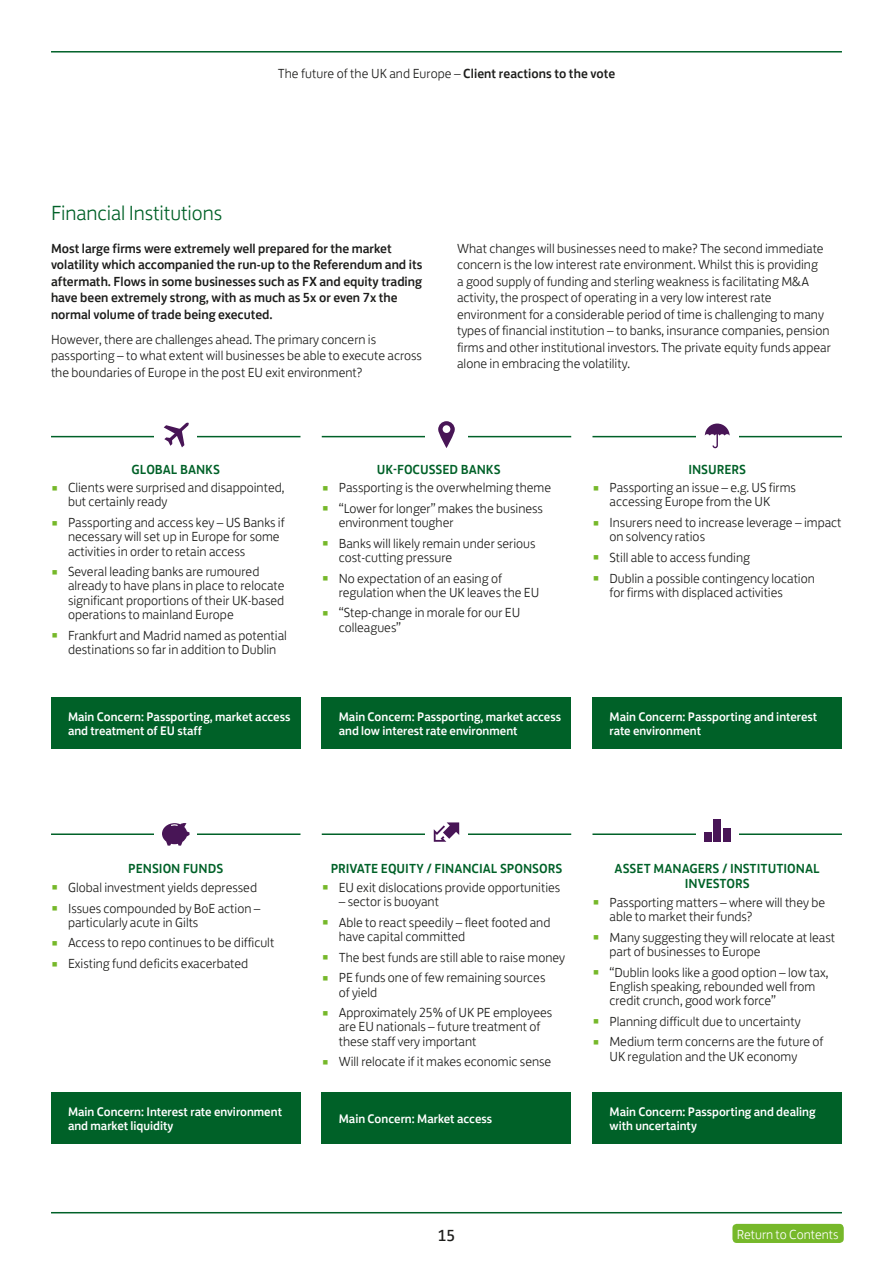
<style>
.page{position:relative;width:893px;height:1263px;background:#fff}
.page>*{position:absolute;margin:0;border:0;box-sizing:border-box;transform-origin:0 0}
.LBC_-_Title_Level_2{font:300 21px "Lloyds Bank Jack";letter-spacing:-.005em;color:#006128}
.LBC_-_Page_Numbers{font:16.5px "Lloyds Bank Jack";color:#1d1d1b}
.LBC_-_Body_Copy{font:300 13.5px/14.2px "Lloyds Bank Jack";color:#1d1d1b}
.LBC_-_Body_Copy-2{font:500 13.5px/16.5px "Lloyds Bank Jack";color:#1d1d1b}
.Page_14_15_-_Small_S{font:500 13.5px/15px "Lloyds Bank Jack";color:#006128;text-align:center}
.LBC_-_Page_Top_Title{font:300 13.5px "Lloyds Bank Jack";letter-spacing:.005em;color:#1d1d1b}
.t1{font:300 13.5px "Lloyds Bank Jack";color:#fff}
.Page_14_15_-_Main_co{font:500 12.75px/14.2px "Lloyds Bank Jack";color:#fff}
.s1{font-weight:500}
.s2{font-size:20.25px;color:#76b82a}
</style>
<div class="page">
<hr style="left:51px;top:51px;width:791px;height:2px;background:#006128">
<hr style="left:51px;top:1212px;width:791px;height:1px;background:#006128">
<hr style="left:51px;top:436px;width:249px;height:1px;background:#006128">
<hr style="left:51px;top:833px;width:249px;height:2px;background:#006128">
<hr style="left:322px;top:436px;width:249px;height:1px;background:#006128">
<hr style="left:322px;top:833px;width:249px;height:2px;background:#006128">
<hr style="left:592px;top:436px;width:250px;height:1px;background:#006128">
<hr style="left:592px;top:833px;width:250px;height:2px;background:#006128">
<div style="left:51px;top:697px;width:249px;height:51px;background:#006128"></div>
<div style="left:322px;top:697px;width:249px;height:51px;background:#006128"></div>
<div style="left:592px;top:697px;width:250px;height:51px;background:#006128"></div>
<div style="left:51px;top:1093px;width:249px;height:51px;background:#006128"></div>
<div style="left:322px;top:1093px;width:249px;height:51px;background:#006128"></div>
<div style="left:592px;top:1093px;width:250px;height:51px;background:#006128"></div>
<div style="left:154px;top:415px;width:43px;height:42px;background:#fff"></div>
<div style="left:154px;top:812px;width:43px;height:43px;background:#fff"></div>
<div style="left:425px;top:415px;width:43px;height:42px;background:#fff"></div>
<svg style="left:438px;top:421px;width:17px;height:27px"></svg>
<div style="left:425px;top:812px;width:43px;height:43px;background:#fff"></div>
<div style="left:696px;top:415px;width:42px;height:42px;background:#fff"></div>
<div style="left:696px;top:812px;width:42px;height:43px;background:#fff"></div>
<svg style="left:705px;top:423px;width:25px;height:25px"></svg>
<svg style="left:162px;top:823px;width:27px;height:23px"></svg>
<svg style="left:434px;top:822px;width:25px;height:20px"></svg>
<div style="left:723px;top:828px;width:7px;height:14px;background:#481556"></div>
<div style="left:714px;top:820px;width:7px;height:22px;background:#481556"></div>
<div style="left:704px;top:833px;width:7px;height:9px;background:#481556"></div>
<svg style="left:164px;top:423px;width:25px;height:24px"></svg>
<div style="left:732px;top:1224px;width:112px;height:19px;background:#76b82a;border-radius:4px"></div>
<p class="LBC_-_Page_Top_Title" style="left:278px;top:63px;width:339px">The future of the UK and Europe – <span class="s1">Client reactions to the vote</span></p>
<p class="LBC_-_Title_Level_2" style="left:51px;top:196px;width:173px">Financial Institutions</p>
<p class="LBC_-_Body_Copy-2" style="left:51px;top:239px;width:373px">Most large firms were extremely well prepared for the market volatility which accompanied the run-up to the Referendum and its aftermath. Flows in some businesses such as FX and equity trading have been extremely strong, with as much as 5x or even 7x the normal volume of trade being executed.</p>
<p class="LBC_-_Body_Copy" style="left:51px;top:329px;width:372px;line-height:16.5px">However, there are challenges ahead. The primary concern is passporting – to what extent will businesses be able to execute across the boundaries of Europe in the post EU exit environment?</p>
<p class="LBC_-_Body_Copy" style="left:457px;top:238px;width:375px;line-height:16.5px">What changes will businesses need to make? The second immediate concern is the low interest rate environment. Whilst this is providing<br>a good supply of funding and sterling weakness is facilitating M&amp;A activity, the prospect of operating in a very low interest rate environment for a considerable period of time is challenging to many types of financial institution – to banks, insurance companies, pension firms and other institutional investors. The private equity funds appear alone in embracing the volatility.</p>
<p class="Page_14_15_-_Small_S" style="left:132px;top:461px;width:90px">GLOBAL BANKS</p>
<p class="LBC_-_Body_Copy" style="left:68px;top:479px;width:218px;text-indent:-17px"><span class="s2">•</span> Clients were surprised and disappointed, but certainly ready</p>
<p class="LBC_-_Body_Copy" style="left:68px;top:514px;width:218px;text-indent:-17px"><span class="s2">•</span> Passporting and access key – US Banks if necessary will set up in Europe for some activities in order to retain access</p>
<p class="LBC_-_Body_Copy" style="left:68px;top:563px;width:218px;text-indent:-17px"><span class="s2">•</span> Several leading banks are rumoured already to have plans in place to relocate significant proportions of their UK-based operations to mainland Europe</p>
<p class="LBC_-_Body_Copy" style="left:51px;top:626px;width:237px;text-align:center"><span class="s2">•</span> Frankfurt and Madrid named as potential destinations so far in addition to Dublin</p>
<p class="Page_14_15_-_Small_S" style="left:377px;top:461px;width:125px">UK-FOCUSSED BANKS</p>
<p class="LBC_-_Body_Copy" style="left:322px;top:479px;width:231px"><span class="s2">•</span> Passporting is the overwhelming theme</p>
<p class="LBC_-_Body_Copy" style="left:339px;top:500px;width:206px;text-indent:-17px"><span class="s2">•</span> “Lower for longer” makes the business environment tougher</p>
<p class="LBC_-_Body_Copy" style="left:339px;top:535px;width:198px;text-indent:-17px"><span class="s2">•</span> Banks will likely remain under serious cost-cutting pressure</p>
<p class="LBC_-_Body_Copy" style="left:339px;top:569px;width:202px;text-indent:-17px"><span class="s2">•</span> No expectation of an easing of regulation when the UK leaves the EU</p>
<p class="LBC_-_Body_Copy" style="left:339px;top:604px;width:183px;text-indent:-17px"><span class="s2">•</span> “Step-change in morale for our EU colleagues”</p>
<p class="Page_14_15_-_Small_S" style="left:688px;top:461px;width:59px">INSURERS</p>
<p class="LBC_-_Body_Copy" style="left:609px;top:479px;width:188px;text-indent:-17px"><span class="s2">•</span> Passporting an issue – e.g. US firms accessing Europe from the UK</p>
<p class="LBC_-_Body_Copy" style="left:609px;top:514px;width:234px;text-indent:-17px"><span class="s2">•</span> Insurers need to increase leverage – impact on solvency ratios</p>
<p class="LBC_-_Body_Copy" style="left:592px;top:549px;width:159px"><span class="s2">•</span> Still able to access funding</p>
<p class="LBC_-_Body_Copy" style="left:609px;top:569px;width:207px;text-indent:-17px"><span class="s2">•</span> Dublin a possible contingency location for firms with displaced activities</p>
<p class="Page_14_15_-_Main_co" style="left:68px;top:708px;width:224px">Main Concern: Passporting, market access and treatment of EU staff</p>
<p class="Page_14_15_-_Main_co" style="left:339px;top:708px;width:224px">Main Concern: Passporting, market access and low interest rate environment</p>
<p class="Page_14_15_-_Main_co" style="left:609px;top:708px;width:209px">Main Concern: Passporting and interest rate environment</p>
<p class="Page_14_15_-_Small_S" style="left:128px;top:860px;width:97px">PENSION FUNDS</p>
<p class="LBC_-_Body_Copy" style="left:51px;top:879px;width:208px"><span class="s2">•</span> Global investment yields depressed</p>
<p class="LBC_-_Body_Copy" style="left:68px;top:899px;width:194px;text-indent:-17px"><span class="s2">•</span> Issues compounded by BoE action – particularly acute in Gilts</p>
<p class="LBC_-_Body_Copy" style="left:51px;top:934px;width:225px"><span class="s2">•</span> Access to repo continues to be difficult</p>
<p class="LBC_-_Body_Copy" style="left:51px;top:955px;width:199px"><span class="s2">•</span> Existing fund deficits exacerbated</p>
<p class="Page_14_15_-_Small_S" style="left:331px;top:860px;width:233px">PRIVATE EQUITY / FINANCIAL SPONSORS</p>
<p class="LBC_-_Body_Copy" style="left:322px;top:879px;width:240px"><span class="s2">•</span> EU exit dislocations provide opportunities</p>
<p class="LBC_-_Body_Copy" style="left:339px;top:893px;width:102px">– sector is buoyant</p>
<p class="LBC_-_Body_Copy" style="left:339px;top:914px;width:213px;text-indent:-17px"><span class="s2">•</span> Able to react speedily – fleet footed and have capital committed</p>
<p class="LBC_-_Body_Copy" style="left:322px;top:949px;width:245px"><span class="s2">•</span> The best funds are still able to raise money</p>
<p class="LBC_-_Body_Copy" style="left:339px;top:969px;width:208px;text-indent:-17px"><span class="s2">•</span> PE funds one of few remaining sources of yield</p>
<p class="LBC_-_Body_Copy" style="left:339px;top:1004px;width:215px;text-indent:-17px"><span class="s2">•</span> Approximately 25% of UK PE employees are EU nationals – future treatment of these staff very important</p>
<p class="LBC_-_Body_Copy" style="left:322px;top:1053px;width:231px"><span class="s2">•</span> Will relocate if it makes economic sense</p>
<p class="Page_14_15_-_Small_S" style="left:615px;top:860px;width:207px">ASSET MANAGERS / INSTITUTIONAL<br>INVESTORS</p>
<p class="LBC_-_Body_Copy" style="left:609px;top:894px;width:217px;text-indent:-17px"><span class="s2">•</span> Passporting matters – where will they be able to market their funds?</p>
<p class="LBC_-_Body_Copy" style="left:609px;top:929px;width:227px;text-indent:-17px"><span class="s2">•</span> Many suggesting they will relocate at least part of businesses to Europe</p>
<p class="LBC_-_Body_Copy" style="left:609px;top:964px;width:220px;text-indent:-17px"><span class="s2">•</span> “Dublin looks like a good option – low tax,<br>English speaking, rebounded well from credit crunch, good work force”</p>
<p class="LBC_-_Body_Copy" style="left:592px;top:1013px;width:210px"><span class="s2">•</span> Planning difficult due to uncertainty</p>
<p class="LBC_-_Body_Copy" style="left:609px;top:1033px;width:215px;text-indent:-17px"><span class="s2">•</span> Medium term concerns are the future of<br>UK regulation and the UK economy</p>
<p class="Page_14_15_-_Main_co" style="left:68px;top:1104px;width:216px">Main Concern: Interest rate environment and market liquidity</p>
<p class="Page_14_15_-_Main_co" style="left:339px;top:1111px;width:155px">Main Concern: Market access</p>
<p class="Page_14_15_-_Main_co" style="left:609px;top:1104px;width:208px">Main Concern: Passporting and dealing with uncertainty</p>
<p class="LBC_-_Page_Numbers" style="left:438px;top:1222px;width:19px">15</p>
<p class="t1" style="left:737px;top:1223px;width:103px">Return to Contents</p>
</div>
